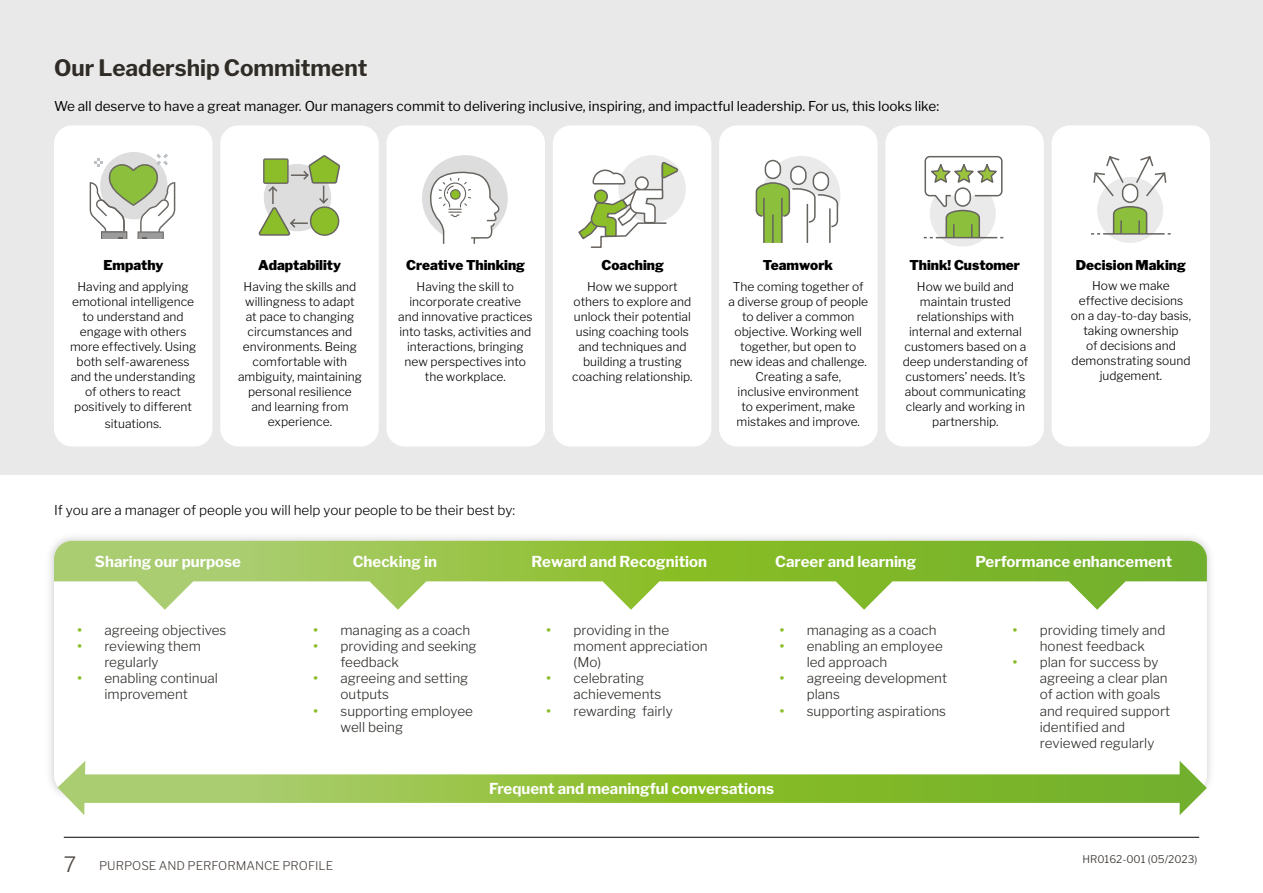
<style>
.page{position:relative;width:1263px;height:893px;background:#fff}
.page>*{position:absolute;margin:0;border:0;box-sizing:border-box;transform-origin:0 0}
.t1{font:700 22.5px "Libre Franklin";color:#2f2b27}
.t2{font:700 15px "Libre Franklin";color:#fff}
.t3{font:300 13.5px/16.2px "Libre Franklin";color:#2f2b27}
.t4{font:13.5px "Libre Franklin";color:#000}
.t5{font:900 13.5px "Libre Franklin";color:#000}
.t6{font:300 13.5px "Libre Franklin";color:#000}
.t7{font:300 12px/15px "Libre Franklin";color:#000;text-align:center}
.t8{font:300 12px "Libre Franklin";color:#4d4642}
.t9{font:300 10.5px "Libre Franklin";color:#2f2b27}
.s1{font-weight:700;color:#89bd24}
.s2{font-size:21px}
</style>
<div class="page">
<hr style="left:64px;top:837px;width:1135px;height:1px;background:#000">
<div style="left:45px;top:532px;width:1171px;height:271px;background:#000;opacity:.21"></div>
<div style="left:54px;top:541px;width:1153px;height:252px;background:#fff;border-radius:18px"></div>
<svg style="left:54px;top:541px;width:1153px;height:69px"></svg>
<div style="left:0;top:0;width:1263px;height:474px;background:#e9e9e9"></div>
<div style="left:54px;top:125px;width:158px;height:321px;background:#fff;border-radius:18px"></div>
<div style="left:220px;top:125px;width:159px;height:321px;background:#fff;border-radius:18px"></div>
<div style="left:387px;top:125px;width:158px;height:321px;background:#fff;border-radius:18px"></div>
<div style="left:553px;top:125px;width:158px;height:321px;background:#fff;border-radius:18px"></div>
<div style="left:719px;top:125px;width:158px;height:321px;background:#fff;border-radius:18px"></div>
<div style="left:885px;top:125px;width:159px;height:321px;background:#fff;border-radius:18px"></div>
<div style="left:1052px;top:125px;width:158px;height:321px;background:#fff;border-radius:18px"></div>
<svg style="left:90px;top:154px;width:85px;height:85px"></svg>
<svg style="left:259px;top:155px;width:81px;height:81px"></svg>
<div style="left:422px;top:155px;width:86px;height:86px;background:#ddd;border-radius:50%"></div>
<svg style="left:430px;top:171px;width:69px;height:73px"></svg>
<div style="left:451px;top:190px;width:9px;height:9px;background:#8bbe28;border-radius:50%"></div>
<div style="left:450px;top:189px;width:11px;height:11px;border:1px solid #67635f;border-radius:50%"></div>
<div style="left:618px;top:155px;width:68px;height:68px;background:#eaeaeb;border-radius:50%"></div>
<svg style="left:578px;top:162px;width:101px;height:86px"></svg>
<svg style="left:756px;top:156px;width:84px;height:87px"></svg>
<div style="left:930px;top:181px;width:66px;height:66px;background:#eaeaeb;border-radius:50%"></div>
<svg style="left:924px;top:156px;width:79px;height:83px"></svg>
<div style="left:1097px;top:177px;width:66px;height:66px;background:#eaeaeb;border-radius:50%"></div>
<svg style="left:1091px;top:156px;width:79px;height:79px"></svg>
<svg style="left:58px;top:761px;width:1149px;height:54px"></svg>
<h1 class="t1" style="left:54px;top:54px;width:315px">Our Leadership Commitment</h1>
<p class="t4" style="left:54px;top:98px;width:887px">We all deserve to have a great manager. Our managers commit to delivering inclusive, inspiring, and impactful leadership. For us, this looks like:</p>
<p class="t5" style="left:104px;top:257px;width:62px">Empathy</p>
<p class="t7" style="left:70px;top:279px;width:128px">Having and applying emotional intelligence to understand and engage with others more effectively. Using both self-awareness and the understanding of others to react positively to different</p>
<p class="t7" style="left:105px;top:416px;width:58px">situations.</p>
<p class="t5" style="left:258px;top:257px;width:84px">Adaptability</p>
<p class="t7" style="left:238px;top:279px;width:125px">Having the skills and willingness to adapt<br>at pace to changing circumstances and environments. Being comfortable with ambiguity, maintaining personal resilience and learning from experience.</p>
<p class="t5" style="left:406px;top:257px;width:120px">Creative Thinking</p>
<p class="t7" style="left:398px;top:279px;width:136px">Having the skill to incorporate creative and innovative practices into tasks, activities and interactions, bringing new perspectives into the workplace.</p>
<p class="t6" style="left:54px;top:502px;width:463px">If you are a manager of people you will help your people to be their best by:</p>
<p class="t5" style="left:602px;top:257px;width:64px">Coaching</p>
<p class="t7" style="left:572px;top:279px;width:122px">How we support others to explore and unlock their potential using coaching tools and techniques and building a trusting coaching relationship.</p>
<p class="t5" style="left:763px;top:257px;width:72px">Teamwork</p>
<p class="t7" style="left:728px;top:279px;width:141px">The coming together of a diverse group of people to deliver a common objective. Working well together, but open to new ideas and challenge.<br>Creating a safe,<br>inclusive environment<br>to experiment, make mistakes and improve.</p>
<p class="t5" style="left:909px;top:257px;width:112px">Think! Customer</p>
<p class="t7" style="left:903px;top:279px;width:127px">How we build and maintain trusted relationships with internal and external customers based on a deep understanding of customers’ needs. It’s about communicating clearly and working in partnership.</p>
<p class="t5" style="left:1076px;top:257px;width:111px">Decision Making</p>
<p class="t7" style="left:1071px;top:279px;width:122px">How we make effective decisions on a day-to-day basis, taking ownership<br>of decisions and demonstrating sound judgement.</p>
<p class="t2" style="left:95px;top:552px;width:148px">Sharing our purpose</p>
<p class="t2" style="left:353px;top:552px;width:86px">Checking in</p>
<p class="t2" style="left:531px;top:552px;width:177px">Reward and Recognition</p>
<p class="t2" style="left:775px;top:552px;width:143px">Career and learning</p>
<p class="t2" style="left:975px;top:552px;width:198px">Performance enhancement</p>
<p class="t3" style="left:77px;top:622px;width:150px"><span class="s1">•</span> agreeing objectives</p>
<p class="t3" style="left:104px;top:638px;width:98px;text-indent:-27px"><span class="s1">•</span> reviewing them regularly</p>
<p class="t3" style="left:77px;top:670px;width:142px;text-align:center"><span class="s1">•</span> enabling continual improvement</p>
<p class="t3" style="left:313px;top:622px;width:158px"><span class="s1">•</span> managing as a coach</p>
<p class="t3" style="left:340px;top:638px;width:138px;text-indent:-27px"><span class="s1">•</span> providing and seeking feedback</p>
<p class="t3" style="left:340px;top:670px;width:129px;text-indent:-27px"><span class="s1">•</span> agreeing and setting outputs</p>
<p class="t3" style="left:340px;top:703px;width:134px;text-indent:-27px"><span class="s1">•</span> supporting employee well being</p>
<p class="t3" style="left:574px;top:622px;width:136px;text-indent:-27px"><span class="s1">•</span> providing in the moment appreciation (Mo)</p>
<p class="t3" style="left:574px;top:670px;width:89px;text-indent:-27px"><span class="s1">•</span> celebrating achievements</p>
<p class="t3" style="left:547px;top:703px;width:128px"><span class="s1">•</span> rewarding fairly</p>
<p class="t3" style="left:780px;top:622px;width:158px"><span class="s1">•</span> managing as a coach</p>
<p class="t3" style="left:807px;top:638px;width:138px;text-indent:-27px"><span class="s1">•</span> enabling an employee led approach</p>
<p class="t3" style="left:807px;top:670px;width:142px;text-indent:-27px"><span class="s1">•</span> agreeing development plans</p>
<p class="t3" style="left:780px;top:703px;width:168px"><span class="s1">•</span> supporting aspirations</p>
<p class="t2" style="left:489px;top:779px;width:286px">Frequent and meaningful conversations</p>
<p class="t8" style="left:64px;top:858px;width:271px"><span class="s2">7</span> PURPOSE AND PERFORMANCE PROFILE</p>
<p class="t3" style="left:1013px;top:622px;width:154px;text-align:center"><span class="s1">•</span> providing timely and honest feedback</p>
<p class="t3" style="left:1040px;top:654px;width:132px;text-indent:-27px"><span class="s1">•</span> plan for success by agreeing a clear plan of action with goals and required support identified and reviewed regularly</p>
<p class="t9" style="left:1082px;top:853px;width:116px">HR0162-001 (05/2023)</p>
</div>
